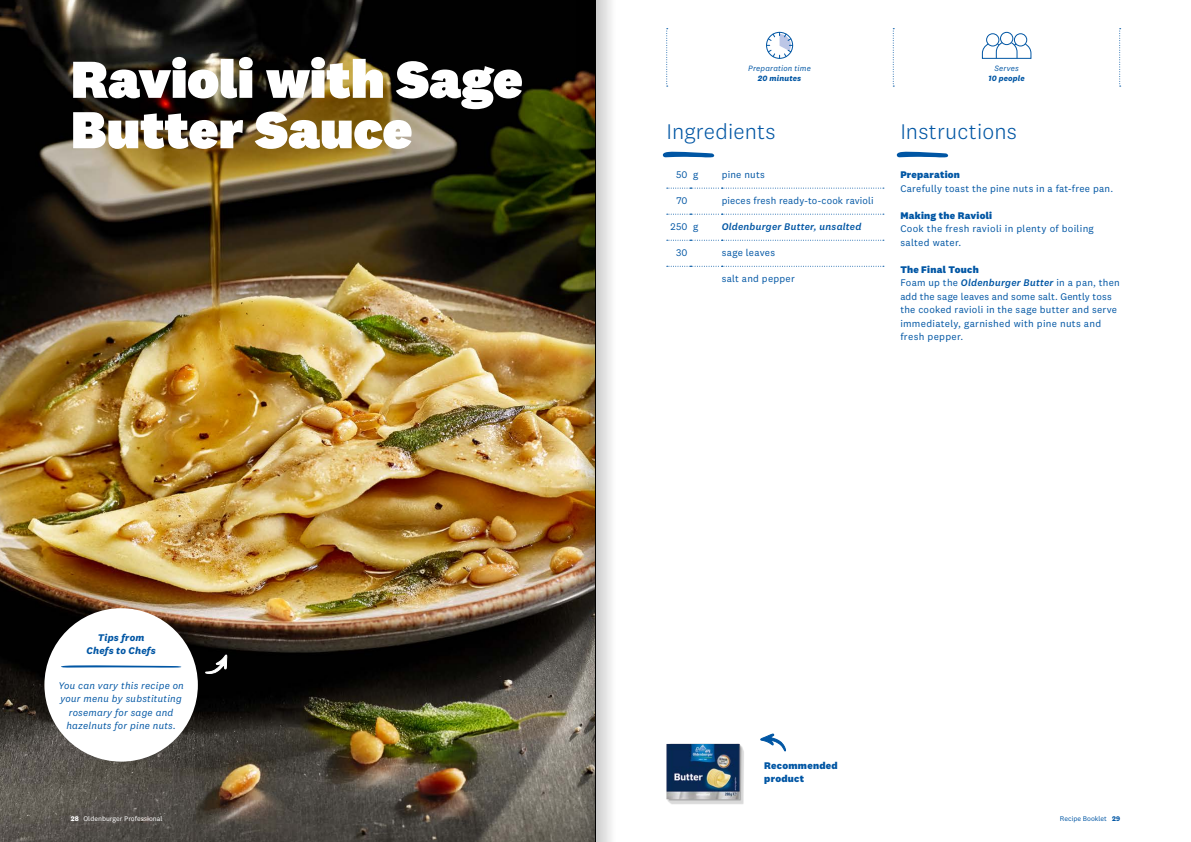
<style>
.page{position:relative;width:1191px;height:842px;background:#fff}
.page>*{position:absolute;margin:0;border:0;box-sizing:border-box;transform-origin:0 0}
.Head3_National_Black_54_58_5{font:900 54px/50.4px "National 2";color:#fff}
.t1{font:300 22px "National 2";letter-spacing:.01em;color:#0056a4}
.Fließtext_National_Regular_10_13_5{font:10px/13.5px "National 2";letter-spacing:.025em;color:#0056a4}
.t2{font:italic 10px/13.5px "National 2";letter-spacing:.02em;color:#0056a4;text-align:center}
.Zutaten_National_Regular_10_13_5{font:10px "National 2";letter-spacing:.02em;color:#0056a4}
.Zwischenhead_National_Extrabold_10_13_5{font:800 10px/13.5px "National 2";letter-spacing:.025em;color:#0056a4}
.Zutaten_National_Regular_10_13_5-2{font:italic 500 10px "National 2";letter-spacing:.02em;color:#0056a4}
.t3{font:italic 700 10px/13.5px "National 2";letter-spacing:.02em;color:#0056a4;text-align:center}
.Fließtext_National_Regular_10_13_5-2{font:italic 8px "National 2";letter-spacing:.015em;color:#0056a4}
.Fließtext_National_Regular_10_13_5-3{font:italic 700 8px "National 2";letter-spacing:.025em;color:#0056a4}
.t4{font:7px "National 2";color:#fff}
.t5{font:7px "National 2";color:#0056a4}
.s1{font-weight:500;font-style:italic}
.s2{font-weight:700}
</style>
<div class="page">
<img style="left:0;top:0;width:574px;height:842px">
<img style="left:666px;top:743px;width:78px;height:61px">
<img style="left:666px;top:744px;width:73px;height:55px">
<div style="left:766px;top:32px;width:27px;height:27px;border:1px solid #0056a4;border-radius:50%"></div>
<svg style="left:766px;top:32px;width:26px;height:26px"></svg>
<div style="left:1000px;top:32px;width:13px;height:13px;border:1px solid #0056a4;border-radius:50%"></div>
<div style="left:1014px;top:33px;width:13px;height:14px;border:1px solid #0056a4;border-radius:50%"></div>
<div style="left:986px;top:33px;width:13px;height:14px;border:1px solid #0056a4;border-radius:50%"></div>
<svg style="left:981px;top:41px;width:51px;height:18px"></svg>
<svg style="left:666px;top:28px;width:2px;height:59px"></svg>
<svg style="left:893px;top:28px;width:1px;height:59px"></svg>
<svg style="left:1119px;top:28px;width:1px;height:59px"></svg>
<svg style="left:760px;top:734px;width:25px;height:17px"></svg>
<svg style="left:205px;top:655px;width:22px;height:19px"></svg>
<svg style="left:662px;top:151px;width:52px;height:7px"></svg>
<svg style="left:896px;top:151px;width:52px;height:7px"></svg>
<svg style="left:667px;top:188px;width:217px;height:1px"></svg>
<svg style="left:667px;top:214px;width:217px;height:1px"></svg>
<svg style="left:667px;top:240px;width:217px;height:1px"></svg>
<svg style="left:667px;top:266px;width:217px;height:1px"></svg>
<div style="left:44px;top:608px;width:154px;height:154px;background:#fff;border-radius:50%"></div>
<svg style="left:61px;top:665px;width:121px;height:3px"></svg>
<div style="left:574px;top:0;width:43px;height:842px;background:#000;opacity:.75"></div>
<hr style="left:595px;top:0;width:1px;height:842px;background:#000">
<p class="Head3_National_Black_54_58_5" style="left:71px;top:53px;width:453px">Ravioli with Sage<br>Butter Sauce</p>
<p class="t3" style="left:87px;top:630px;width:71px">Tips from<br>Chefs to Chefs</p>
<p class="t2" style="left:58px;top:679px;width:127px">You can vary this recipe on your menu by substituting rosemary for sage and hazelnuts for pine nuts.</p>
<p class="Fließtext_National_Regular_10_13_5-2" style="left:748px;top:64px;width:64px">Preparation time</p>
<p class="Fließtext_National_Regular_10_13_5-3" style="left:758px;top:73px;width:45px">20 minutes</p>
<p class="Fließtext_National_Regular_10_13_5-2" style="left:994px;top:64px;width:26px">Serves</p>
<p class="Fließtext_National_Regular_10_13_5-3" style="left:988px;top:73px;width:38px">10 people</p>
<h2 class="t1" style="left:666px;top:119px;width:111px">Ingredients</h2>
<h2 class="t1" style="left:900px;top:119px;width:118px">Instructions</h2>
<p class="Zutaten_National_Regular_10_13_5" style="left:676px;top:169px;width:13px">50</p>
<p class="Zutaten_National_Regular_10_13_5" style="left:693px;top:169px;width:7px">g</p>
<p class="Zutaten_National_Regular_10_13_5" style="left:721px;top:169px;width:45px">pine nuts</p>
<p class="Zutaten_National_Regular_10_13_5" style="left:676px;top:195px;width:13px">70</p>
<p class="Zutaten_National_Regular_10_13_5" style="left:721px;top:195px;width:153px">pieces fresh ready-to-cook ravioli</p>
<p class="Zutaten_National_Regular_10_13_5" style="left:670px;top:221px;width:19px">250</p>
<p class="Zutaten_National_Regular_10_13_5" style="left:693px;top:221px;width:7px">g</p>
<p class="Zutaten_National_Regular_10_13_5-2" style="left:721px;top:221px;width:141px">Oldenburger Butter, unsalted</p>
<p class="Zutaten_National_Regular_10_13_5" style="left:676px;top:247px;width:13px">30</p>
<p class="Zutaten_National_Regular_10_13_5" style="left:721px;top:247px;width:55px">sage leaves</p>
<p class="Zutaten_National_Regular_10_13_5" style="left:721px;top:273px;width:75px">salt and pepper</p>
<p class="Zwischenhead_National_Extrabold_10_13_5" style="left:900px;top:168px;width:61px">Preparation</p>
<p class="Fließtext_National_Regular_10_13_5" style="left:900px;top:181px;width:214px">Carefully toast the pine nuts in a fat-free pan.</p>
<p class="Zwischenhead_National_Extrabold_10_13_5" style="left:900px;top:208px;width:93px">Making the Ravioli</p>
<p class="Fließtext_National_Regular_10_13_5" style="left:900px;top:222px;width:195px">Cook the fresh ravioli in plenty of boiling salted water.</p>
<p class="Zwischenhead_National_Extrabold_10_13_5" style="left:900px;top:262px;width:80px">The Final Touch</p>
<p class="Fließtext_National_Regular_10_13_5" style="left:900px;top:276px;width:221px">Foam up the <span class="s1">Oldenburger Butter</span> in a pan, then add the sage leaves and some salt. Gently toss the cooked ravioli in the sage butter and serve immediately, garnished with pine nuts and fresh pepper.</p>
<p class="Zwischenhead_National_Extrabold_10_13_5" style="left:764px;top:758px;width:75px">Recommended product</p>
<p class="t4" style="left:71px;top:814px;width:93px"><span class="s2">28</span> Oldenburger Professional</p>
<p class="t5" style="left:1060px;top:814px;width:62px">Recipe Booklet <span class="s2">29</span></p>
</div>
